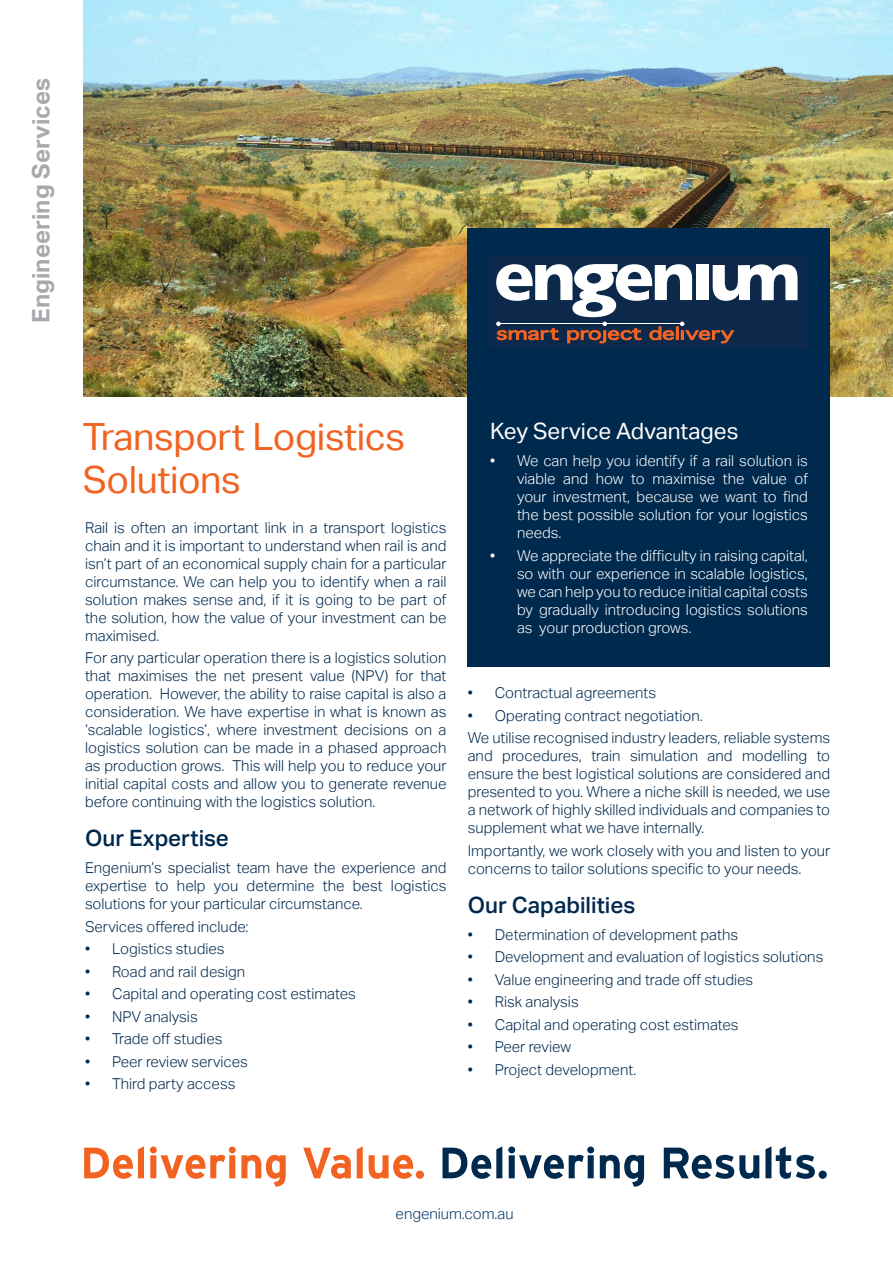
<style>
.page{position:relative;width:893px;height:1263px;background:#fff}
.page>*{position:absolute;margin:0;border:0;box-sizing:border-box;transform-origin:0 0}
.t1{font:37.5px "Aktiv Grotesk";letter-spacing:-.01em;color:#f26221}
.t2{font:700 24px "Aktiv Grotesk";color:#a8a9ad}
.t3{font:500 22.5px "Aktiv Grotesk";color:#00294e}
.t4{font:22.5px "Aktiv Grotesk";color:#fff}
.t5{font:300 15px/18px "Aktiv Grotesk";color:#00294e;text-align:justify}
.t6{font:300 15px/18px "Aktiv Grotesk";color:#fff;text-align:justify}
.t7{font:300 15px "Aktiv Grotesk";color:#003667}
</style>
<div class="page">
<img style="left:83px;top:0;width:810px;height:396px">
<div style="left:468px;top:228px;width:362px;height:438px;background:#00294e"></div>
<div style="left:489px;top:256px;width:319px;height:91px;background:#0c294c"></div>
<svg style="left:496px;top:264px;width:301px;height:80px"></svg>
<svg style="left:443px;top:1146px;width:384px;height:41px"></svg>
<svg style="left:84px;top:1146px;width:340px;height:41px"></svg>
<p class="t2" style="left:27px;top:323px;width:246px;rotate:-90deg">Engineering Services</p>
<p class="t1" style="left:83px;top:415px;width:324px">Transport Logistics</p>
<p class="t1" style="left:83px;top:458px;width:160px">Solutions</p>
<p class="t5" style="left:85px;top:519px;width:363px">Rail is often an important link in a transport logistics chain and it is important to understand when rail is and isn’t part of an economical supply chain for a particular circumstance. We can help you to identify when a rail solution makes sense and, if it is going to be part of the solution, how the value of your investment can be maximised.</p>
<p class="t5" style="left:85px;top:649px;width:363px">For any particular operation there is a logistics solution that maximises the net present value (NPV) for that operation. However, the ability to raise capital is also a consideration. We have expertise in what is known as ‘scalable logistics’, where investment decisions on a logistics solution can be made in a phased approach as production grows. This will help you to reduce your initial capital costs and allow you to generate revenue before continuing with the logistics solution.</p>
<p class="t3" style="left:85px;top:825px;width:145px">Our Expertise</p>
<p class="t5" style="left:85px;top:859px;width:363px">Engenium’s specialist team have the experience and expertise to help you determine the best logistics solutions for your particular circumstance.</p>
<p class="t5" style="left:85px;top:918px;width:165px">Services offered include:</p>
<p class="t5" style="left:85px;top:940px;width:141px">• Logistics studies</p>
<p class="t5" style="left:85px;top:963px;width:162px">• Road and rail design</p>
<p class="t5" style="left:85px;top:985px;width:272px">• Capital and operating cost estimates</p>
<p class="t5" style="left:85px;top:1008px;width:114px">• NPV analysis</p>
<p class="t5" style="left:85px;top:1030px;width:139px">• Trade off studies</p>
<p class="t5" style="left:85px;top:1053px;width:164px">• Peer review services</p>
<p class="t5" style="left:85px;top:1075px;width:152px">• Third party access</p>
<p class="t4" style="left:490px;top:418px;width:250px">Key Service Advantages</p>
<p class="t6" style="left:517px;top:452px;width:292px;text-indent:-27px">• We can help you identify if a rail solution is viable and how to maximise the value of your investment, because we want to find the best possible solution for your logistics needs.</p>
<p class="t6" style="left:517px;top:546px;width:292px;text-indent:-27px">• We appreciate the difficulty in raising capital, so with our experience in scalable logistics, we can help you to reduce initial capital costs by gradually introducing logistics solutions as your production grows.</p>
<p class="t5" style="left:468px;top:684px;width:190px">• Contractual agreements</p>
<p class="t5" style="left:468px;top:706px;width:236px">• Operating contract negotiation.</p>
<p class="t5" style="left:468px;top:729px;width:364px">We utilise recognised industry leaders, reliable systems and procedures, train simulation and modelling to ensure the best logistical solutions are considered and presented to you. Where a niche skill is needed, we use a network of highly skilled individuals and companies to supplement what we have internally.</p>
<p class="t5" style="left:468px;top:841px;width:364px">Importantly, we work closely with you and listen to your concerns to tailor solutions specific to your needs.</p>
<p class="t3" style="left:468px;top:892px;width:169px">Our Capabilities</p>
<p class="t5" style="left:468px;top:925px;width:272px">• Determination of development paths</p>
<p class="t5" style="left:468px;top:948px;width:357px">• Development and evaluation of logistics solutions</p>
<p class="t5" style="left:468px;top:970px;width:287px">• Value engineering and trade off studies</p>
<p class="t5" style="left:468px;top:993px;width:112px">• Risk analysis</p>
<p class="t5" style="left:468px;top:1015px;width:272px">• Capital and operating cost estimates</p>
<p class="t5" style="left:468px;top:1038px;width:105px">• Peer review</p>
<p class="t5" style="left:468px;top:1060px;width:170px">• Project development.</p>
<p class="t7" style="left:396px;top:1205px;width:119px">engenium.com.au</p>
</div>
